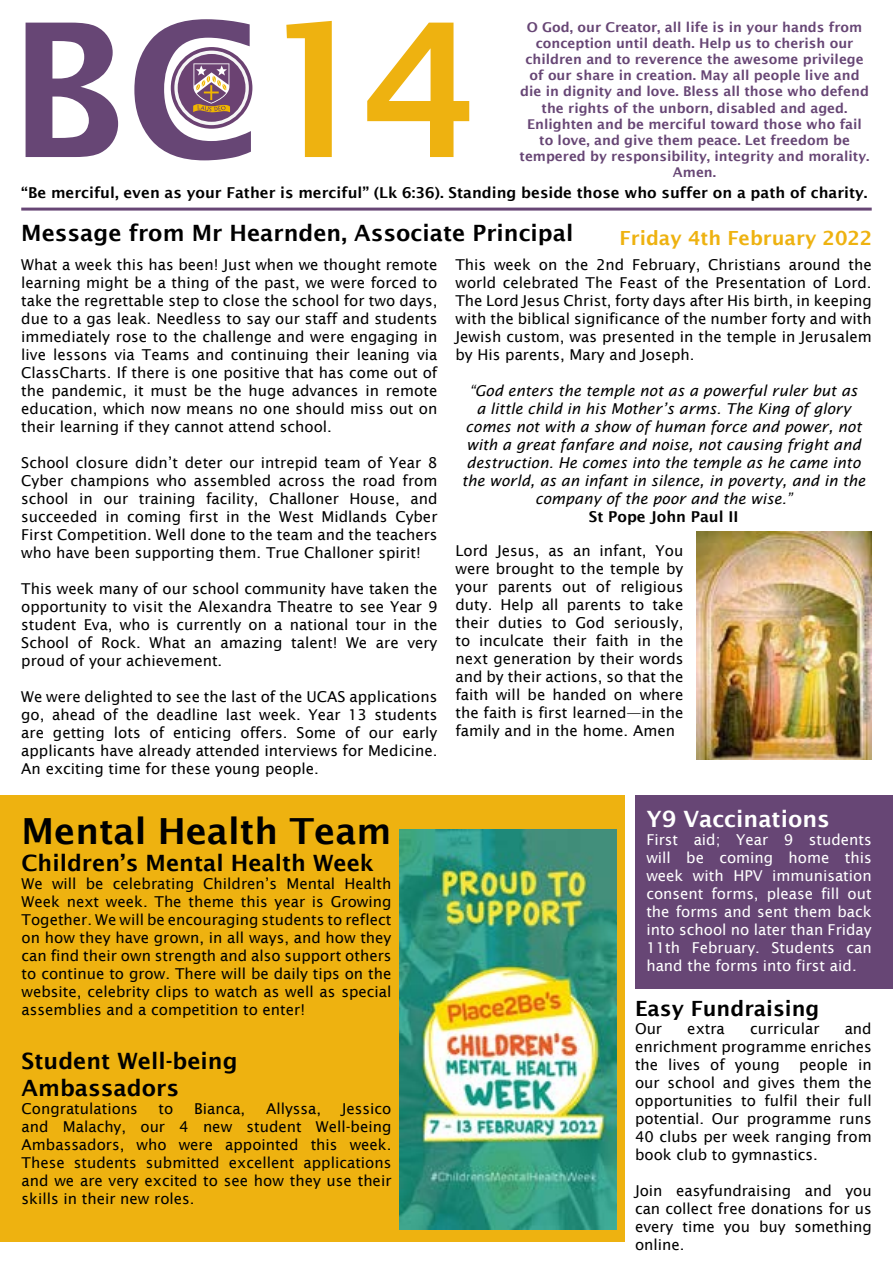
<style>
.page{position:relative;width:893px;height:1263px;background:#fff}
.page>*{position:absolute;margin:0;border:0;box-sizing:border-box;transform-origin:0 0}
.t1{font:600 186px "Lucida Sans";color:#674675}
.t2{font:600 36px "Lucida Sans";color:#000}
.t3{font:600 22.5px/27px "Lucida Sans";color:#000}
.t4{font:600 22.5px "Lucida Sans";color:#fff}
.t5{font:600 21px "Lucida Sans";color:#000}
.t6{font:600 19.5px "Lucida Sans";color:#eeb210}
.t7{font:15px/18px "Lucida Sans";color:#000;text-align:justify}
.t8{font:italic 15px/18px "Lucida Sans";color:#000;text-align:center}
.t9{font:15px/18px "Lucida Sans";color:#fff;text-align:justify}
.t10{font:600 15px "Lucida Sans";color:#000}
.t11{font:600 13.5px/16.2px "Lucida Sans";color:#674675;text-align:center}
.s1{color:#eeb210}
</style>
<div class="page">
<svg style="left:171px;top:47px;width:81px;height:82px"></svg>
<svg style="left:174px;top:51px;width:75px;height:74px"></svg>
<div style="left:178px;top:54px;width:67px;height:68px;background:#6b4272;border-radius:50%"></div>
<svg style="left:193px;top:63px;width:37px;height:49px"></svg>
<div style="left:635px;top:795px;width:258px;height:194px;background:#674675"></div>
<img style="left:696px;top:531px;width:176px;height:229px">
<hr style="left:21px;top:208px;width:851px;height:3px;background:#674675">
<div style="left:0;top:795px;width:625px;height:447px;background:#eeb210"></div>
<img style="left:400px;top:829px;width:217px;height:400px">
<h1 class="t1" style="left:9px;top:-16px;width:472px">BC<span class="s1">14</span></h1>
<p class="t11" style="left:519px;top:19px;width:352px">O God, our Creator, all life is in your hands from conception until death. Help us to cherish our children and to reverence the awesome privilege of our share in creation. May all people live and die in dignity and love. Bless all those who defend the rights of the unborn, disabled and aged.<br>Enlighten and be merciful toward those who fail to love, and give them peace. Let freedom be tempered by responsibility, integrity and morality.<br>Amen.</p>
<p class="t10" style="left:21px;top:184px;width:848px">“Be merciful, even as your Father is merciful” (Lk 6:36). Standing beside those who suffer on a path of charity.</p>
<h3 class="t3" style="left:21px;top:219px;width:554px">Message from Mr Hearnden, Associate Principal</h3>
<h3 class="t6" style="left:620px;top:227px;width:254px">Friday 4th February 2022</h3>
<p class="t7" style="left:21px;top:255px;width:418px">What a week this has been! Just when we thought remote learning might be a thing of the past, we were forced to take the regrettable step to close the school for two days, due to a gas leak. Needless to say our staff and students immediately rose to the challenge and were engaging in live lessons via Teams and continuing their leaning via ClassCharts. If there is one positive that has come out of the pandemic, it must be the huge advances in remote education, which now means no one should miss out on their learning if they cannot attend school.</p>
<p class="t7" style="left:21px;top:453px;width:418px">School closure didn’t deter our intrepid team of Year 8<br>Cyber champions who assembled across the road from school in our training facility, Challoner House, and succeeded in coming first in the West Midlands Cyber First Competition. Well done to the team and the teachers who have been supporting them. True Challoner spirit!</p>
<p class="t7" style="left:21px;top:579px;width:418px">This week many of our school community have taken the opportunity to visit the Alexandra Theatre to see Year 9 student Eva, who is currently on a national tour in the School of Rock. What an amazing talent! We are very proud of your achievement.</p>
<p class="t7" style="left:21px;top:687px;width:418px">We were delighted to see the last of the UCAS applications go, ahead of the deadline last week. Year 13 students are getting lots of enticing offers. Some of our early applicants have already attended interviews for Medicine.<br>An exciting time for these young people.</p>
<h2 class="t2" style="left:22px;top:811px;width:371px">Mental Health Team</h2>
<h3 class="t3" style="left:22px;top:850px;width:354px">Children’s Mental Health Week</h3>
<p class="t7" style="left:22px;top:875px;width:371px">We will be celebrating Children’s Mental Health Week next week. The theme this year is Growing Together. We will be encouraging students to reflect on how they have grown, in all ways, and how they can find their own strength and also support others to continue to grow. There will be daily tips on the website, celebrity clips to watch as well as special assemblies and a competition to enter!</p>
<h3 class="t3" style="left:22px;top:1048px;width:217px">Student Well-being<br>Ambassadors</h3>
<p class="t7" style="left:22px;top:1100px;width:118px">Congratulations</p>
<p class="t7" style="left:159px;top:1100px;width:16px">to</p>
<p class="t7" style="left:194px;top:1100px;width:53px">Bianca,</p>
<p class="t7" style="left:266px;top:1100px;width:57px">Allyssa,</p>
<p class="t7" style="left:22px;top:1100px;width:371px;text-indent:320px">Jessico and Malachy, our 4 new student Well-being Ambassadors, who were appointed this week.<br>These students submitted excellent applications and we are very excited to see how they use their skills in their new roles.</p>
<p class="t7" style="left:455px;top:255px;width:418px">This week on the 2nd February, Christians around the world celebrated The Feast of the Presentation of Lord.<br>The Lord Jesus Christ, forty days after His birth, in keeping with the biblical significance of the number forty and with Jewish custom, was presented in the temple in Jerusalem by His parents, Mary and Joseph.</p>
<p class="t8" style="left:462px;top:381px;width:405px">“God enters the temple not as a powerful ruler but as<br>a little child in his Mother’s arms. The King of glory comes not with a show of human force and power, not with a great fanfare and noise, not causing fright and destruction. He comes into the temple as he came into the world, as an infant in silence, in poverty, and in the company of the poor and the wise.”</p>
<p class="t10" style="left:589px;top:508px;width:151px">St Pope John Paul II</p>
<p class="t7" style="left:455px;top:541px;width:229px">Lord Jesus, as an infant, You were brought to the temple by your parents out of religious duty. Help all parents to take their duties to God seriously, to inculcate their faith in the next generation by their words and by their actions, so that the faith will be handed on where the faith is first learned—in the family and in the home. Amen</p>
<h3 class="t4" style="left:646px;top:806px;width:185px">Y9 Vaccinations</h3>
<p class="t9" style="left:646px;top:831px;width:227px">First aid; Year 9 students will be coming home this week with HPV immunisation consent forms, please fill out the forms and sent them back into school no later than Friday 11th February. Students can hand the forms into first aid.</p>
<h3 class="t5" style="left:635px;top:997px;width:186px">Easy Fundraising</h3>
<p class="t7" style="left:635px;top:1020px;width:29px">Our</p>
<p class="t7" style="left:687px;top:1020px;width:39px">extra</p>
<p class="t7" style="left:750px;top:1020px;width:71px">curricular</p>
<p class="t7" style="left:635px;top:1020px;width:238px;text-indent:210px">and enrichment programme enriches the lives of young</p>
<p class="t7" style="left:635px;top:1056px;width:238px;text-indent:164px">people in our school and gives them the opportunities to fulfil their full potential. Our programme runs 40 clubs per week ranging from book club to gymnastics.</p>
<p class="t7" style="left:635px;top:1182px;width:238px">Join easyfundraising and you can collect free donations for us every time you buy something online.</p>
</div>
